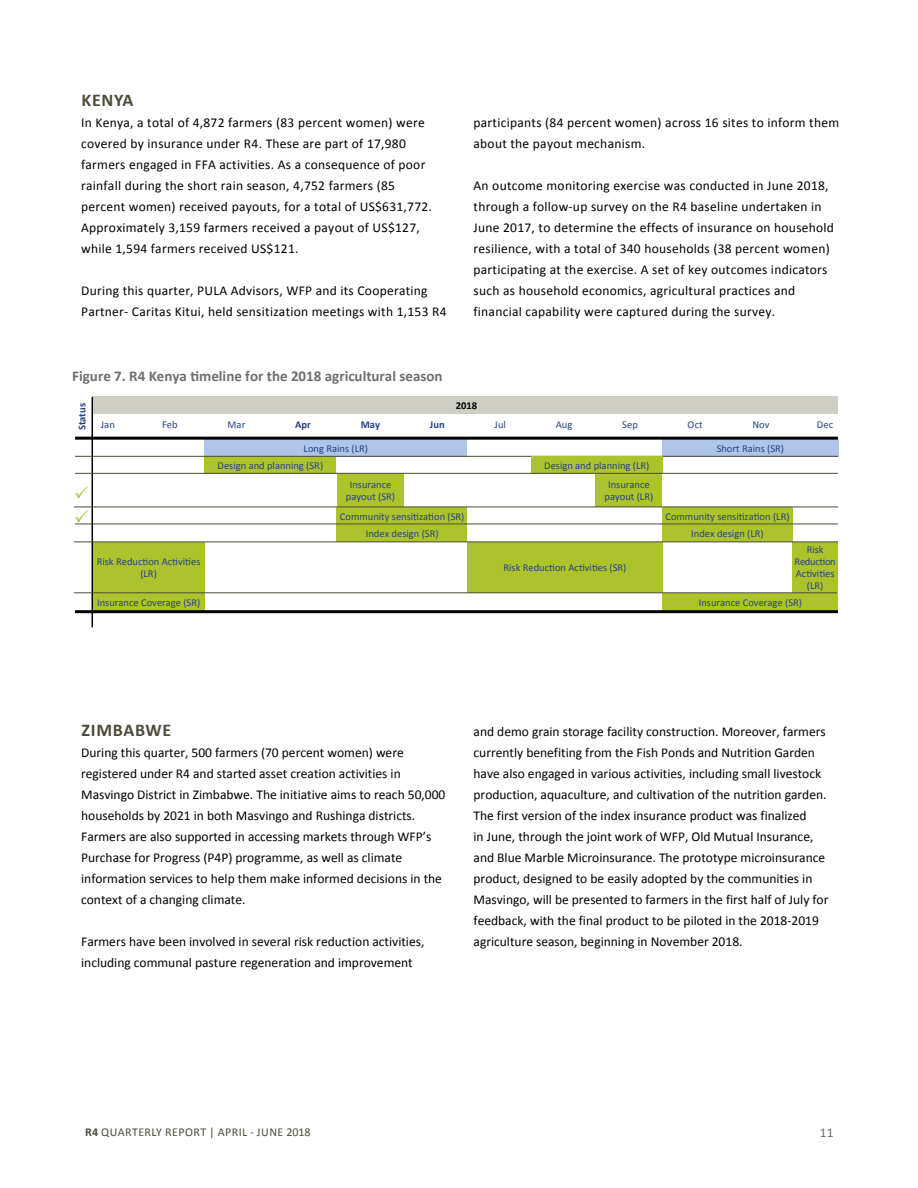
<style>
.page{position:relative;width:918px;height:1188px;background:#fff}
.page>*{position:absolute;margin:0;border:0;box-sizing:border-box;transform-origin:0 0}
.body_copy{font:700 18px "Calibri";letter-spacing:.04em;color:#4d4b39}
.t1{font:700 15px "Calibri";color:#6d6e71}
.body_copy-2{font:13.5px/21px "Calibri";color:#000}
.body_copy-3{font:13.5px/21px "Calibri";letter-spacing:.02em;color:#000}
.t2{font:13.5px "Calibri";color:#6d6e71}
.t3{font:12px "Calibri";letter-spacing:.04em;color:#4d4b39}
.t4{font:10.5px/12px "Calibri";color:#264286;text-align:center}
.t5{font:700 10.5px "Calibri";letter-spacing:.01em;color:#264286}
.t6{font:700 10.5px "Calibri";color:#000}
.s1{font-weight:700}
</style>
<div class="page">
<div style="left:205px;top:439px;width:262px;height:17px;background:#aec5e7"></div>
<div style="left:205px;top:457px;width:131px;height:17px;background:#adc32b"></div>
<div style="left:92px;top:593px;width:113px;height:17px;background:#adc32b"></div>
<div style="left:93px;top:397px;width:745px;height:17px;background:#cecec2"></div>
<div style="left:337px;top:474px;width:67px;height:33px;background:#adc32b"></div>
<div style="left:337px;top:507px;width:130px;height:17px;background:#adc32b"></div>
<div style="left:662px;top:439px;width:177px;height:17px;background:#aec5e7"></div>
<hr style="left:75px;top:456px;width:763px;height:1px;background:#4d4b39">
<div style="left:595px;top:474px;width:67px;height:33px;background:#adc32b"></div>
<div style="left:662px;top:507px;width:130px;height:17px;background:#adc32b"></div>
<div style="left:337px;top:525px;width:130px;height:17px;background:#adc32b"></div>
<div style="left:662px;top:525px;width:130px;height:17px;background:#adc32b"></div>
<hr style="left:75px;top:524px;width:763px;height:1px;background:#4d4b39">
<div style="left:92px;top:542px;width:113px;height:50px;background:#adc32b"></div>
<hr style="left:92px;top:397px;width:1px;height:230px;background:#000">
<div style="left:467px;top:542px;width:195px;height:50px;background:#adc32b"></div>
<div style="left:792px;top:542px;width:46px;height:50px;background:#adc32b"></div>
<div style="left:662px;top:593px;width:176px;height:17px;background:#adc32b"></div>
<hr style="left:75px;top:610px;width:763px;height:3px;background:#000">
<hr style="left:74px;top:592px;width:763px;height:1px;background:#4d4b39">
<hr style="left:74px;top:542px;width:764px;height:1px;background:#4d4b39">
<div style="left:531px;top:457px;width:131px;height:17px;background:#adc32b"></div>
<hr style="left:75px;top:473px;width:763px;height:1px;background:#4d4b39">
<hr style="left:74px;top:507px;width:764px;height:1px;background:#4d4b39">
<hr style="left:75px;top:437px;width:763px;height:3px;background:#000">
<p class="body_copy" style="left:82px;top:88px;width:54px">KENYA</p>
<p class="body_copy-3" style="left:81px;top:112px;width:352px">In Kenya, a total of 4,872 farmers (83 percent women) were covered by insurance under R4. These are part of 17,980 farmers engaged in FFA activities. As a consequence of poor rainfall during the short rain season, 4,752 farmers (85 percent women) received payouts, for a total of US$631,772.<br>Approximately 3,159 farmers received a payout of US$127, while 1,594 farmers received US$121.</p>
<p class="body_copy-3" style="left:81px;top:280px;width:367px">During this quarter, PULA Advisors, WFP and its Cooperating<br>Partner- Caritas Kitui, held sensitization meetings with 1,153 R4</p>
<p class="t1" style="left:72px;top:366px;width:372px">Figure 7. R4 Kenya timeline for the 2018 agricultural season</p>
<p class="body_copy-3" style="left:474px;top:112px;width:367px">participants (84 percent women) across 16 sites to inform them about the payout mechanism.</p>
<p class="body_copy-3" style="left:474px;top:175px;width:362px">An outcome monitoring exercise was conducted in June 2018, through a follow-up survey on the R4 baseline undertaken in June 2017, to determine the effects of insurance on household resilience, with a total of 340 households (38 percent women) participating at the exercise. A set of key outcomes indicators such as household economics, agricultural practices and financial capability were captured during the survey.</p>
<p class="t5" style="left:75px;top:430px;width:29px;rotate:-90deg">Status</p>
<p class="t6" style="left:456px;top:399px;width:23px">2018</p>
<p class="t4" style="left:101px;top:418px;width:16px">Jan</p>
<p class="t4" style="left:162px;top:418px;width:17px">Feb</p>
<p class="t4" style="left:228px;top:418px;width:19px">Mar</p>
<p class="t5" style="left:295px;top:418px;width:17px">Apr</p>
<p class="t5" style="left:361px;top:418px;width:21px">May</p>
<p class="t5" style="left:430px;top:418px;width:16px">Jun</p>
<p class="t4" style="left:495px;top:418px;width:13px">Jul</p>
<p class="t4" style="left:556px;top:418px;width:18px">Aug</p>
<p class="t4" style="left:622px;top:418px;width:17px">Sep</p>
<p class="t4" style="left:688px;top:418px;width:17px">Oct</p>
<p class="t4" style="left:752px;top:418px;width:19px">Nov</p>
<p class="t4" style="left:817px;top:418px;width:18px">Dec</p>
<p class="t4" style="left:304px;top:442px;width:66px">Long Rains (LR)</p>
<p class="t4" style="left:717px;top:442px;width:69px">Short Rains (SR)</p>
<p class="t4" style="left:218px;top:460px;width:107px">Design and planning (SR)</p>
<p class="t4" style="left:544px;top:460px;width:107px">Design and planning (LR)</p>
<p class="t4" style="left:346px;top:479px;width:51px">Insurance payout (SR)</p>
<p class="t4" style="left:340px;top:510px;width:126px">Community sensitization (SR)</p>
<p class="t4" style="left:605px;top:479px;width:50px">Insurance payout (LR)</p>
<p class="t4" style="left:665px;top:510px;width:126px">Community sensitization (LR)</p>
<p class="t4" style="left:366px;top:528px;width:74px">Index design (SR)</p>
<p class="t4" style="left:691px;top:528px;width:74px">Index design (LR)</p>
<p class="t4" style="left:97px;top:556px;width:105px">Risk Reduction Activities (LR)</p>
<p class="t4" style="left:504px;top:562px;width:124px">Risk Reduction Activities (SR)</p>
<p class="t4" style="left:97px;top:596px;width:105px">Insurance Coverage (SR)</p>
<p class="t4" style="left:807px;top:544px;width:18px">Risk</p>
<p class="t4" style="left:795px;top:556px;width:43px">Reduction<br>Activities (LR)</p>
<p class="t4" style="left:699px;top:596px;width:105px">Insurance Coverage (SR)</p>
<p class="body_copy" style="left:82px;top:718px;width:91px">ZIMBABWE</p>
<p class="body_copy-2" style="left:81px;top:742px;width:366px">During this quarter, 500 farmers (70 percent women) were registered under R4 and started asset creation activities in Masvingo District in Zimbabwe. The initiative aims to reach 50,000 households by 2021 in both Masvingo and Rushinga districts.<br>Farmers are also supported in accessing markets through WFP’s Purchase for Progress (P4P) programme, as well as climate information services to help them make informed decisions in the context of a changing climate.</p>
<p class="body_copy-2" style="left:81px;top:931px;width:345px">Farmers have been involved in several risk reduction activities, including communal pasture regeneration and improvement</p>
<p class="body_copy-2" style="left:474px;top:721px;width:355px">and demo grain storage facility construction. Moreover, farmers currently benefiting from the Fish Ponds and Nutrition Garden have also engaged in various activities, including small livestock production, aquaculture, and cultivation of the nutrition garden.</p>
<p class="body_copy-2" style="left:474px;top:805px;width:356px">The first version of the index insurance product was finalized<br>in June, through the joint work of WFP, Old Mutual Insurance, and Blue Marble Microinsurance. The prototype microinsurance product, designed to be easily adopted by the communities in Masvingo, will be presented to farmers in the first half of July for feedback, with the final product to be piloted in the 2018-2019 agriculture season, beginning in November 2018.</p>
<p class="t3" style="left:85px;top:1124px;width:227px"><span class="s1">R4</span> QUARTERLY REPORT | APRIL - JUNE 2018</p>
<p class="t2" style="left:820px;top:1124px;width:15px">11</p>
</div>
